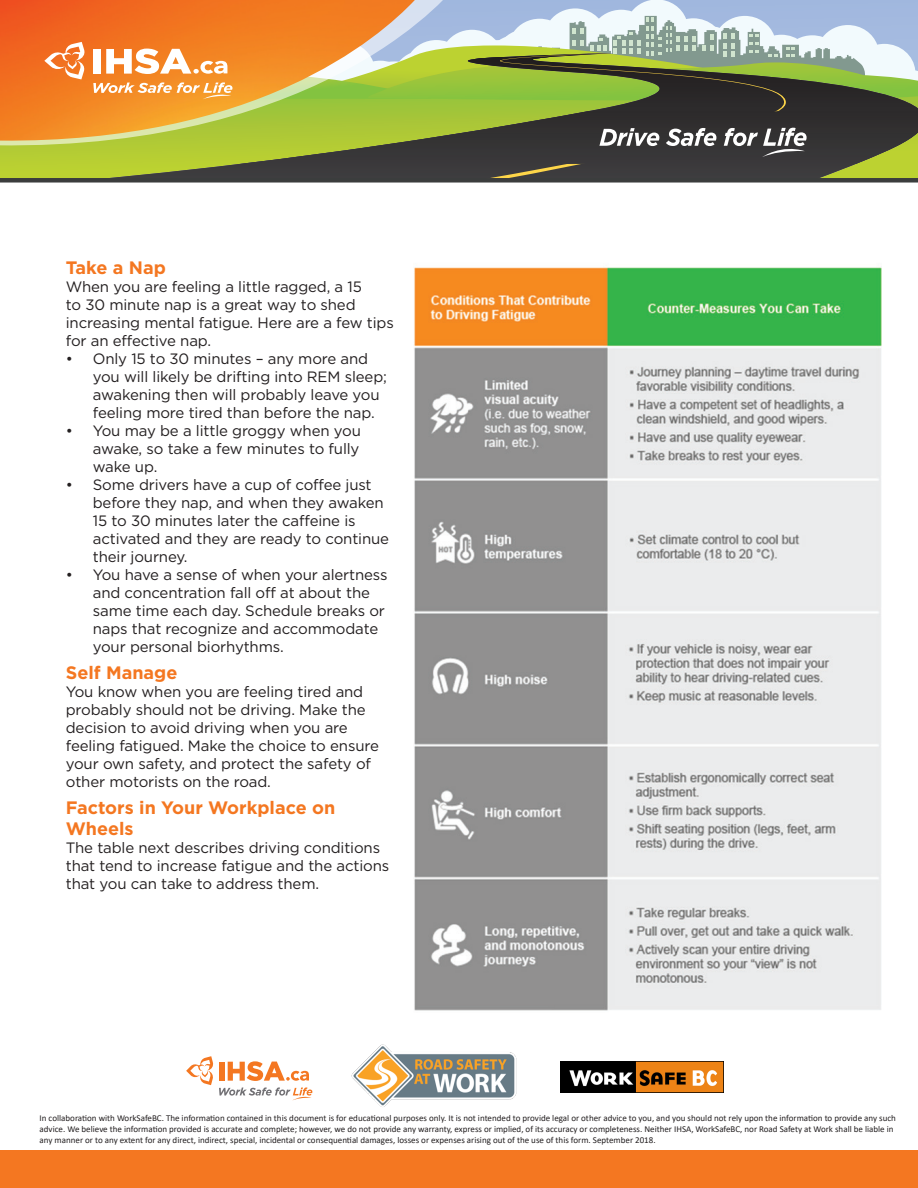
<style>
.page{position:relative;width:918px;height:1188px;background:#fff}
.page>*{position:absolute;margin:0;border:0;box-sizing:border-box;transform-origin:0 0}
.t1{font:700 18px/21px "Gotham";color:#f47721}
.t2{font:15px/18px "Gotham";letter-spacing:-.01em;color:#231f20}
.t3{font:9px/10.8px "Calibri";color:#231f20}
</style>
<div class="page">
<div style="left:0;top:1150px;width:918px;height:38px;background:#f47721"></div>
<img style="left:414px;top:266px;width:468px;height:745px">
<img style="left:351px;top:1044px;width:166px;height:63px">
<img style="left:560px;top:1062px;width:163px;height:30px">
<svg style="left:186px;top:1056px;width:126px;height:44px"></svg>
<svg style="left:0;top:0;width:918px;height:178px;background:#a29159"></svg>
<div style="left:0;top:178px;width:918px;height:5px;background:#3b3d3d"></div>
<p class="t1" style="left:66px;top:257px;width:102px">Take a Nap</p>
<p class="t2" style="left:66px;top:277px;width:330px">When you are feeling a little ragged, a 15<br>to 30 minute nap is a great way to shed increasing mental fatigue. Here are a few tips for an effective nap.</p>
<p class="t2" style="left:93px;top:349px;width:296px;text-indent:-27px">• Only 15 to 30 minutes – any more and you will likely be drifting into REM sleep; awakening then will probably leave you feeling more tired than before the nap.</p>
<p class="t2" style="left:93px;top:421px;width:270px;text-align:justify;text-indent:-27px">• You may be a little groggy when you awake, so take a few minutes to fully wake up.</p>
<p class="t2" style="left:93px;top:475px;width:298px;text-indent:-27px">• Some drivers have a cup of coffee just before they nap, and when they awaken 15 to 30 minutes later the caffeine is activated and they are ready to continue their journey.</p>
<p class="t2" style="left:93px;top:565px;width:296px;text-indent:-27px">• You have a sense of when your alertness and concentration fall off at about the same time each day. Schedule breaks or naps that recognize and accommodate your personal biorhythms.</p>
<p class="t1" style="left:66px;top:662px;width:113px">Self Manage</p>
<p class="t2" style="left:66px;top:682px;width:315px">You know when you are feeling tired and probably should not be driving. Make the decision to avoid driving when you are feeling fatigued. Make the choice to ensure your own safety, and protect the safety of other motorists on the road.</p>
<p class="t1" style="left:66px;top:797px;width:271px">Factors in Your Workplace on<br>Wheels</p>
<p class="t2" style="left:66px;top:838px;width:325px">The table next describes driving conditions that tend to increase fatigue and the actions that you can take to address them.</p>
<p class="t3" style="left:40px;top:1113px;width:858px">In collaboration with WorkSafeBC. The information contained in this document is for educational purposes only. It is not intended to provide legal or other advice to you, and you should not rely upon the information to provide any such advice. We believe the information provided is accurate and complete; however, we do not provide any warranty, express or implied, of its accuracy or completeness. Neither IHSA, WorkSafeBC, nor Road Safety at Work shall be liable in any manner or to any extent for any direct, indirect, special, incidental or consequential damages, losses or expenses arising out of the use of this form. September 2018.</p>
</div>
